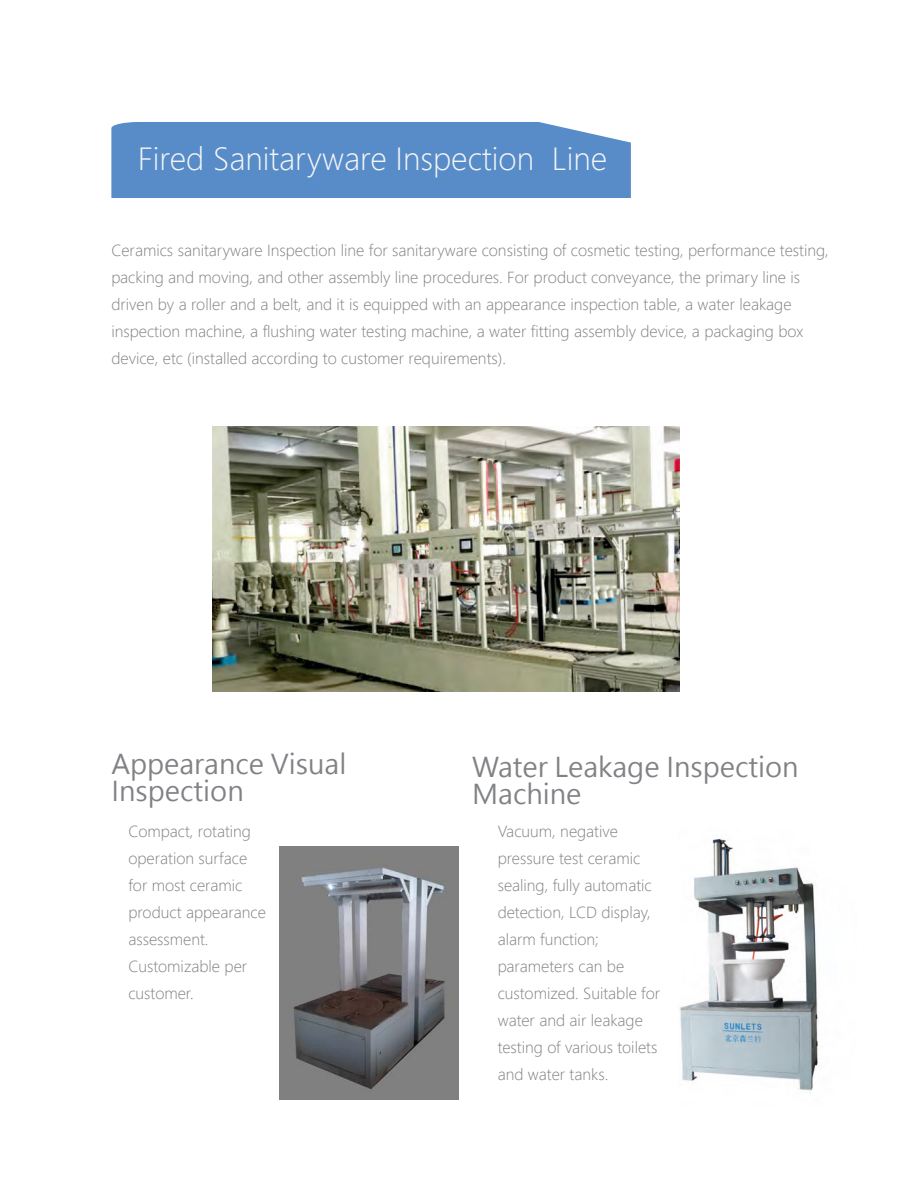
<style>
.page{position:relative;width:918px;height:1188px;background:#fff}
.page>*{position:absolute;margin:0;border:0;box-sizing:border-box;transform-origin:0 0}
.t1{font:30px "Microsoft Jheng Hei UI Light";color:#f4f5f6}
.Sub_Tittle_1{font:27px/27px "Microsoft Jheng Hei";color:#808285}
.Sub_Tittle_1-2{font:300 15px/27px "Microsoft Jheng Hei";color:#808285}
</style>
<div class="page">
<div style="left:111px;top:122px;width:520px;height:76px;background:#578cc9"></div>
<img style="left:213px;top:426px;width:467px;height:265px">
<img style="left:680px;top:839px;width:138px;height:253px">
<img style="left:280px;top:846px;width:179px;height:253px">
<p class="t1" style="left:138px;top:140px;width:471px">Fired Sanitaryware Inspection Line</p>
<p class="Sub_Tittle_1-2" style="left:111px;top:237px;width:719px">Ceramics sanitaryware Inspection line for sanitaryware consisting of cosmetic testing, performance testing, packing and moving, and other assembly line procedures. For product conveyance, the primary line is driven by a roller and a belt, and it is equipped with an appearance inspection table, a water leakage inspection machine, a flushing water testing machine, a water fitting assembly device, a packaging box device, etc (installed according to customer requirements).</p>
<p class="Sub_Tittle_1" style="left:111px;top:751px;width:236px">Appearance Visual<br>Inspection</p>
<p class="Sub_Tittle_1" style="left:472px;top:753px;width:328px">Water Leakage Inspection<br>Machine</p>
<p class="Sub_Tittle_1-2" style="left:128px;top:818px;width:139px">Compact, rotating operation surface for most ceramic product appearance assessment.<br>Customizable per customer.</p>
<p class="Sub_Tittle_1-2" style="left:498px;top:818px;width:164px">Vacuum, negative pressure test ceramic sealing, fully automatic detection, LCD display, alarm function; parameters can be customized. Suitable for water and air leakage testing of various toilets and water tanks.</p>
</div>
